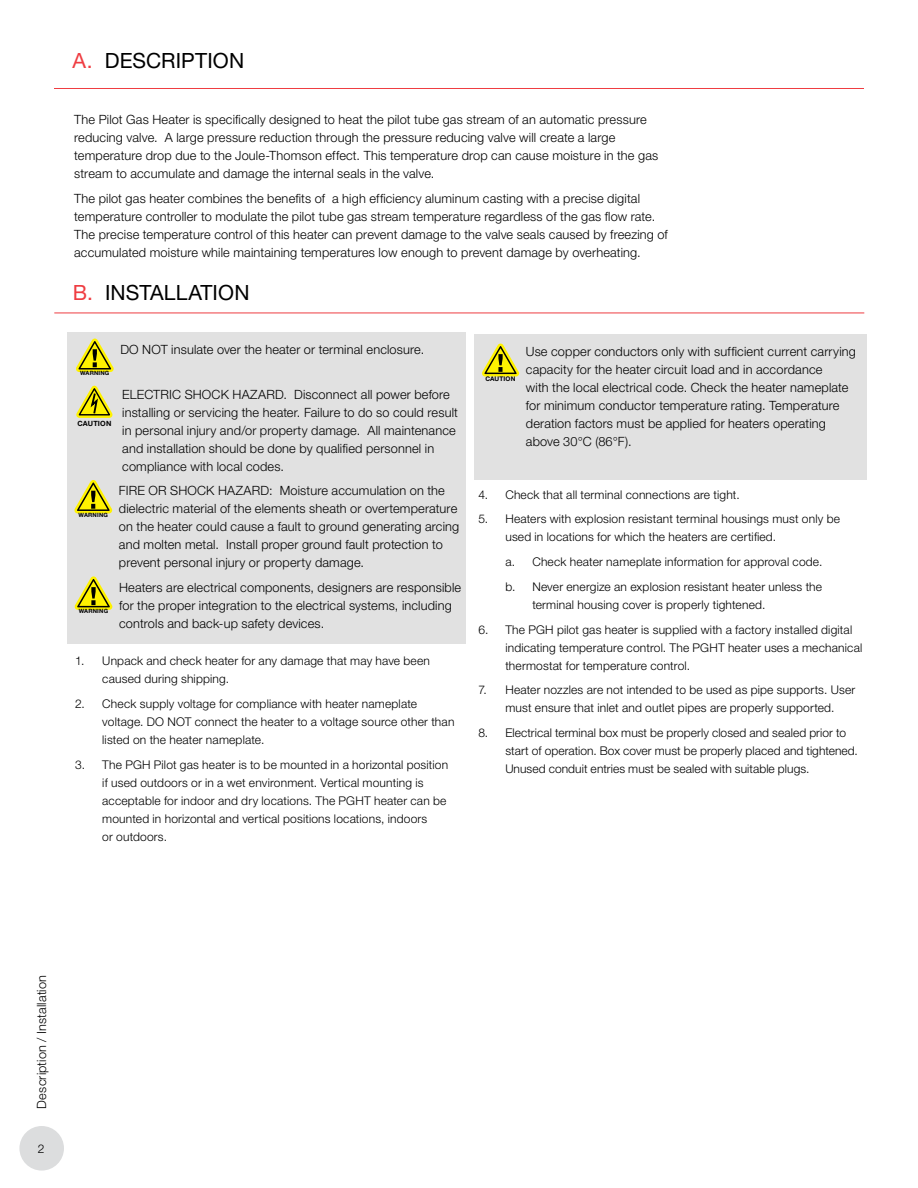
<style>
.page{position:relative;width:918px;height:1188px;background:#fff}
.page>*{position:absolute;margin:0;border:0;box-sizing:border-box;transform-origin:0 0}
.t1{font:21px "Helvetica Neue LT Std";letter-spacing:.005em;color:#000}
.t2{font:300 12.75px/18px "Helvetica Neue LT Std";letter-spacing:.015em;color:#000}
.t3{font:300 12px/18px "Helvetica Neue LT Std";letter-spacing:.015em;color:#000}
.t4{font:700 7.2px "Helvetica Neue LT Std";letter-spacing:.025em;color:#000}
.t5{font:700 6.45px "Helvetica Neue LT Std";letter-spacing:.025em;color:#000}
.t6{font:700 5.85px "Helvetica Neue LT Std";letter-spacing:.03em;color:#000}
.s1{color:#ef3d42}
</style>
<div class="page">
<div style="left:19px;top:1126px;width:45px;height:45px;background:#dcddde;border-radius:50%"></div>
<div style="left:67px;top:332px;width:399px;height:312px;background:#e1e1e1"></div>
<hr style="left:54px;top:88px;width:810px;height:1px;background:#ef3d42">
<hr style="left:54px;top:313px;width:810px;height:1px;background:#ef3d42">
<svg style="left:76px;top:339px;width:38px;height:33px"></svg>
<svg style="left:74px;top:480px;width:38px;height:33px"></svg>
<svg style="left:75px;top:576px;width:37px;height:34px"></svg>
<svg style="left:76px;top:385px;width:37px;height:33px"></svg>
<div style="left:474px;top:334px;width:393px;height:146px;background:#e1e1e1"></div>
<svg style="left:482px;top:344px;width:37px;height:33px"></svg>
<h1 class="t1" style="left:72px;top:48px;width:173px"><span class="s1">A.</span> DESCRIPTION</h1>
<p class="t2" style="left:74px;top:110px;width:586px">The Pilot Gas Heater is specifically designed to heat the pilot tube gas stream of an automatic pressure reducing valve. A large pressure reduction through the pressure reducing valve will create a large temperature drop due to the Joule-Thomson effect. This temperature drop can cause moisture in the gas stream to accumulate and damage the internal seals in the valve.</p>
<p class="t2" style="left:74px;top:189px;width:595px">The pilot gas heater combines the benefits of a high efficiency aluminum casting with a precise digital temperature controller to modulate the pilot tube gas stream temperature regardless of the gas flow rate.<br>The precise temperature control of this heater can prevent damage to the valve seals caused by freezing of accumulated moisture while maintaining temperatures low enough to prevent damage by overheating.</p>
<h1 class="t1" style="left:73px;top:280px;width:178px"><span class="s1">B.</span> INSTALLATION</h1>
<p class="t6" style="left:80px;top:370px;width:31px">WARNING</p>
<p class="t4" style="left:78px;top:419px;width:35px">CAUTION</p>
<p class="t6" style="left:79px;top:511px;width:31px">WARNING</p>
<p class="t6" style="left:79px;top:608px;width:31px">WARNING</p>
<p class="t2" style="left:120px;top:340px;width:305px">DO NOT insulate over the heater or terminal enclosure.</p>
<p class="t2" style="left:122px;top:385px;width:337px">ELECTRIC SHOCK HAZARD. Disconnect all power before installing or servicing the heater. Failure to do so could result in personal injury and/or property damage. All maintenance and installation should be done by qualified personnel in compliance with local codes.</p>
<p class="t2" style="left:119px;top:482px;width:342px">FIRE OR SHOCK HAZARD: Moisture accumulation on the dielectric material of the elements sheath or overtemperature on the heater could cause a fault to ground generating arcing and molten metal. Install proper ground fault protection to prevent personal injury or property damage.</p>
<p class="t2" style="left:119px;top:578px;width:344px">Heaters are electrical components, designers are responsible for the proper integration to the electrical systems, including controls and back-up safety devices.</p>
<p class="t3" style="left:102px;top:652px;width:329px;text-indent:-27px">1. Unpack and check heater for any damage that may have been caused during shipping.</p>
<p class="t3" style="left:102px;top:695px;width:354px;text-indent:-27px">2. Check supply voltage for compliance with heater nameplate voltage. DO NOT connect the heater to a voltage source other than listed on the heater nameplate.</p>
<p class="t3" style="left:102px;top:755px;width:347px;text-indent:-27px">3. The PGH Pilot gas heater is to be mounted in a horizontal position if used outdoors or in a wet environment. Vertical mounting is acceptable for indoor and dry locations. The PGHT heater can be mounted in horizontal and vertical positions locations, indoors<br>or outdoors.</p>
<p class="t5" style="left:485px;top:374px;width:32px">CAUTION</p>
<p class="t2" style="left:526px;top:342px;width:332px">Use copper conductors only with sufficient current carrying capacity for the heater circuit load and in accordance<br>with the local electrical code. Check the heater nameplate for minimum conductor temperature rating. Temperature deration factors must be applied for heaters operating above 30°C (86°F).</p>
<p class="t3" style="left:478px;top:485px;width:263px">4. Check that all terminal connections are tight.</p>
<p class="t3" style="left:505px;top:510px;width:336px;text-indent:-27px">5. Heaters with explosion resistant terminal housings must only be used in locations for which the heaters are certified.</p>
<p class="t3" style="left:505px;top:549px;width:319px;line-height:24.8px">a. Check heater nameplate information for approval code. b. Never energize an explosion resistant heater unless the</p>
<p class="t3" style="left:532px;top:595px;width:234px">terminal housing cover is properly tightened.</p>
<p class="t3" style="left:505px;top:620px;width:358px;text-indent:-27px">6. The PGH pilot gas heater is supplied with a factory installed digital indicating temperature control. The PGHT heater uses a mechanical thermostat for temperature control.</p>
<p class="t3" style="left:478px;top:681px;width:378px;text-align:center">7. Heater nozzles are not intended to be used as pipe supports. User must ensure that inlet and outlet pipes are properly supported.</p>
<p class="t3" style="left:505px;top:724px;width:354px;text-indent:-27px">8. Electrical terminal box must be properly closed and sealed prior to start of operation. Box cover must be properly placed and tightened.<br>Unused conduit entries must be sealed with suitable plugs.</p>
<p class="t2" style="left:32px;top:1108px;width:135px;rotate:-90deg">Description / Installation</p>
<p class="t3" style="left:38px;top:1139px;width:8px">2</p>
</div>
